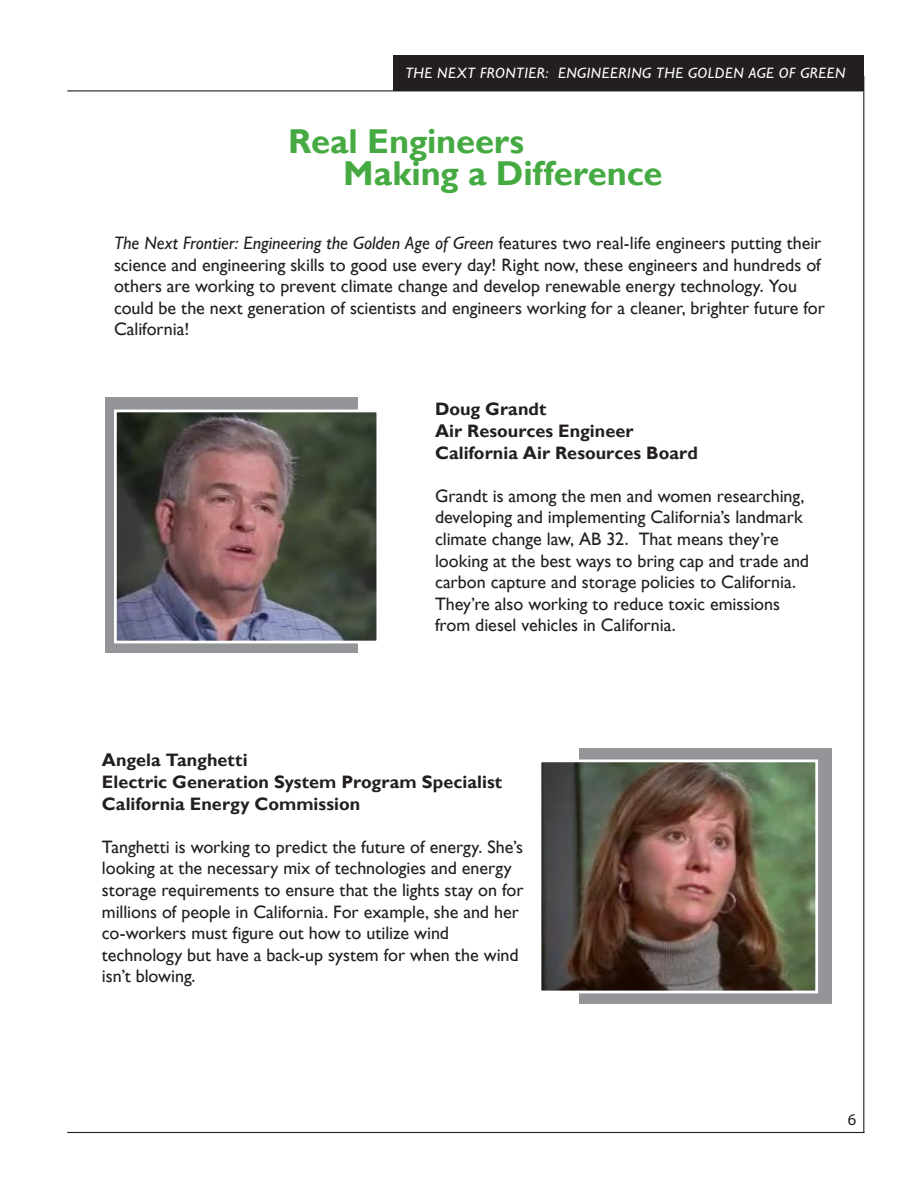
<style>
.page{position:relative;width:918px;height:1188px;background:#fff}
.page>*{position:absolute;margin:0;border:0;box-sizing:border-box;transform-origin:0 0}
.Headings{font:700 34.5px "Gill Sans";letter-spacing:-.005em;color:#46aa42}
.Body{font:18px/21.6px "Gill Sans";color:#231f20}
.Body-2{font:700 18px "Gill Sans";letter-spacing:.005em;color:#231f20}
.t1{font:16.5px "Myriad Pro";color:#231f20}
.t2{font:italic 15px "Gill Sans";letter-spacing:.04em;color:#fff}
.s1{font-style:italic}
</style>
<div class="page">
<div style="left:393px;top:56px;width:471px;height:35px;background:#231f20"></div>
<hr style="left:67px;top:90px;width:796px;height:1px;background:#231f20">
<hr style="left:67px;top:1132px;width:797px;height:1px;background:#231f20">
<hr style="left:863px;top:76px;width:1px;height:1057px;background:#231f20">
<div style="left:105px;top:398px;width:253px;height:255px;background:#939598"></div>
<img style="left:118px;top:414px;width:257px;height:225px">
<div style="left:114px;top:410px;width:265px;height:233px;border:3px solid #fff"></div>
<div style="left:579px;top:748px;width:253px;height:256px;background:#939598"></div>
<img style="left:543px;top:763px;width:271px;height:226px">
<div style="left:539px;top:759px;width:279px;height:234px;border:3px solid #fff"></div>
<p class="t2" style="left:405px;top:64px;width:442px">THE NEXT FRONTIER: ENGINEERING THE GOLDEN AGE OF GREEN</p>
<p class="Headings" style="left:288px;top:120px;width:238px">Real Engineers</p>
<p class="Headings" style="left:343px;top:152px;width:321px">Making a Difference</p>
<p class="Body" style="left:114px;top:232px;width:712px"><span class="s1">The Next Frontier: Engineering the Golden Age of Green</span> features two real-life engineers putting their science and engineering skills to good use every day! Right now, these engineers and hundreds of others are working to prevent climate change and develop renewable energy technology. You could be the next generation of scientists and engineers working for a cleaner, brighter future for California!</p>
<p class="Body-2" style="left:435px;top:399px;width:113px">Doug Grandt</p>
<p class="Body-2" style="left:435px;top:420px;width:200px">Air Resources Engineer</p>
<p class="Body-2" style="left:435px;top:442px;width:264px">California Air Resources Board</p>
<p class="Body" style="left:435px;top:485px;width:376px">Grandt is among the men and women researching, developing and implementing California’s landmark climate change law, AB 32. That means they’re looking at the best ways to bring cap and trade and carbon capture and storage policies to California.<br>They’re also working to reduce toxic emissions from diesel vehicles in California.</p>
<p class="Body-2" style="left:102px;top:750px;width:147px">Angela Tanghetti</p>
<p class="Body-2" style="left:102px;top:771px;width:402px">Electric Generation System Program Specialist</p>
<p class="Body-2" style="left:102px;top:793px;width:260px">California Energy Commission</p>
<p class="Body" style="left:102px;top:836px;width:423px">Tanghetti is working to predict the future of energy. She’s looking at the necessary mix of technologies and energy storage requirements to ensure that the lights stay on for millions of people in California. For example, she and her co-workers must figure out how to utilize wind technology but have a back-up system for when the wind isn’t blowing.</p>
<p class="t1" style="left:848px;top:1109px;width:10px">6</p>
</div>
